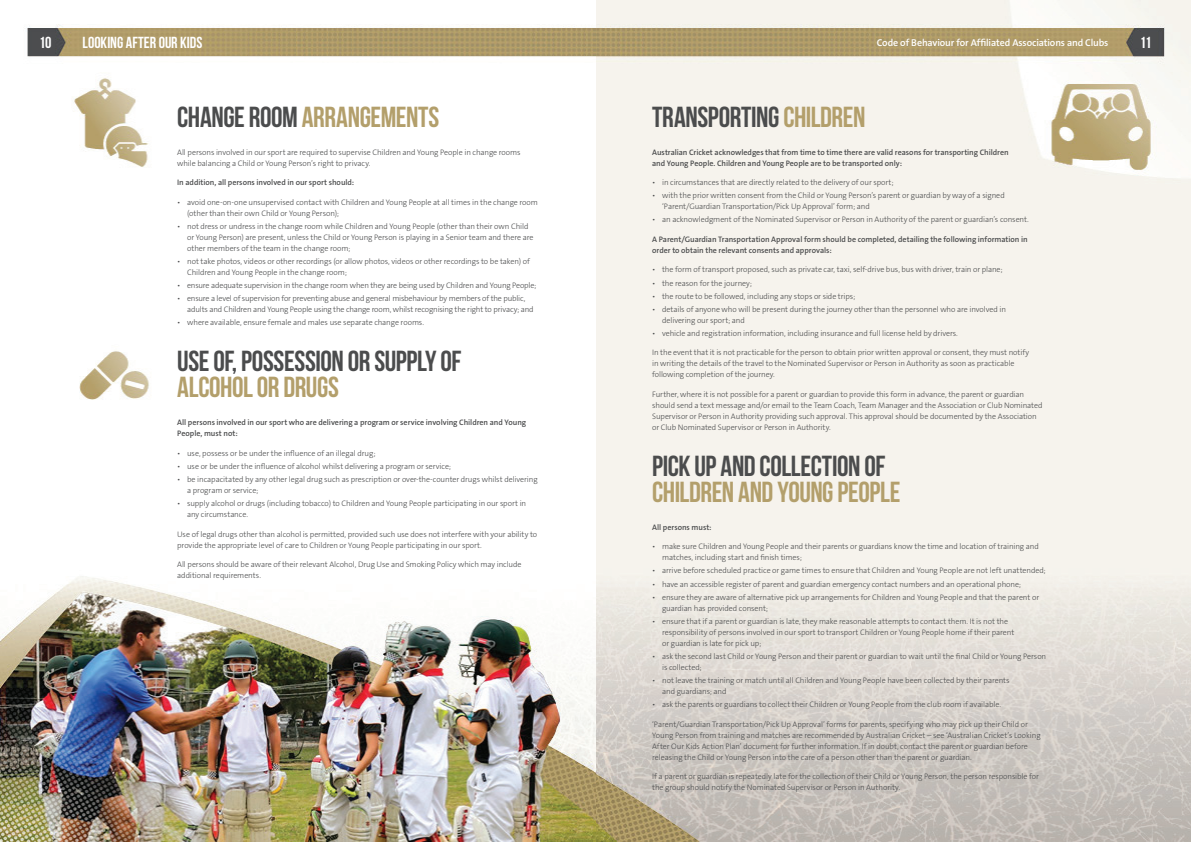
<style>
.page{position:relative;width:1191px;height:842px;background:#fff}
.page>*{position:absolute;margin:0;border:0;box-sizing:border-box;transform-origin:0 0}
.t1{font:700 29px "Bebas Neue";letter-spacing:-.015em;color:#4b4c4d}
.t2{font:700 29px "Bebas Neue";letter-spacing:-.015em;color:#b39f6b}
.t3{font:700 16px "Bebas Neue";color:#fff}
.t4{font:600 10px "The Sans B6";letter-spacing:-.01em;color:#fff}
.t5{font:300 8px/11px "The Sans B3";letter-spacing:-.01em;color:#4b4c4d}
.t6{font:600 8px/11px "The Sans B6";letter-spacing:-.005em;color:#4b4c4d}
.s1{color:#4b4c4d}
.s2{color:#b39f6b}
</style>
<div class="page">
<img style="left:0;top:0;width:1191px;height:842px">
<h2 class="t3" style="left:39px;top:34px;width:14px">10</h2>
<h2 class="t3" style="left:82px;top:34px;width:121px">LOOKING AFTER OUR KIDS</h2>
<p class="t4" style="left:876px;top:37px;width:233px">Code of Behaviour for Affiliated Associations and Clubs</p>
<h2 class="t3" style="left:1139px;top:34px;width:13px">11</h2>
<h1 class="t2" style="left:177px;top:101px;width:263px"><span class="s1">CHANGE ROOM</span> ARRANGEMENTS</h1>
<p class="t5" style="left:177px;top:147px;width:345px">All persons involved in our sport are required to supervise Children and Young People in change rooms while balancing a Child or Young Person’s right to privacy.</p>
<p class="t6" style="left:177px;top:177px;width:178px">In addition, all persons involved in our sport should:</p>
<p class="t5" style="left:187px;top:197px;width:352px;text-indent:-10px">• avoid one-on-one unsupervised contact with Children and Young People at all times in the change room (other than their own Child or Young Person);</p>
<p class="t5" style="left:187px;top:221px;width:348px;text-indent:-10px">• not dress or undress in the change room while Children and Young People (other than their own Child or Young Person) are present, unless the Child or Young Person is playing in a Senior team and there are other members of the team in the change room;</p>
<p class="t5" style="left:187px;top:256px;width:344px;text-indent:-10px">• not take photos, videos or other recordings (or allow photos, videos or other recordings to be taken) of<br>Children and Young People in the change room;</p>
<p class="t5" style="left:177px;top:280px;width:361px">• ensure adequate supervision in the change room when they are being used by Children and Young People;</p>
<p class="t5" style="left:187px;top:293px;width:348px;text-indent:-10px">• ensure a level of supervision for preventing abuse and general misbehaviour by members ofthe public, adults and Children and Young People using the change room, whilst recognising the right to privacy; and</p>
<p class="t5" style="left:177px;top:317px;width:248px">• where available, ensure female and males use separate change rooms.</p>
<h1 class="t1" style="left:177px;top:345px;width:286px">USE OF, POSSESSION OR SUPPLY OF</h1>
<h1 class="t2" style="left:177px;top:371px;width:163px">ALCOHOL OR DRUGS</h1>
<p class="t6" style="left:177px;top:417px;width:350px">All persons involved in our sport who are delivering a program or service involving Children and Young<br>People, must not:</p>
<p class="t5" style="left:177px;top:448px;width:200px">• use, possess or be under the influence of an illegal drug;</p>
<p class="t5" style="left:177px;top:461px;width:275px">• use or be under the influence of alcohol whilst delivering a program or service;</p>
<p class="t5" style="left:187px;top:474px;width:352px;text-indent:-10px">• be incapacitated by any other legal drug such as prescription or over-the-counter drugs whilst delivering a program or service;</p>
<p class="t5" style="left:187px;top:498px;width:340px;text-indent:-10px">• supply alcohol or drugs (including tobacco) to Children and Young People participating in our sport in any circumstance.</p>
<p class="t5" style="left:177px;top:529px;width:361px">Use of legal drugs other than alcohol is permitted, provided such use does not interfere with your ability to provide the appropriate level of care to Children or Young People participating in our sport.</p>
<p class="t5" style="left:177px;top:559px;width:346px">All persons should be aware of their relevant Alcohol, Drug Use and Smoking Policy which may include additional requirements.</p>
<h1 class="t1" style="left:652px;top:101px;width:215px">TRANSPORTING <span class="s2">CHILDREN</span></h1>
<p class="t6" style="left:652px;top:147px;width:358px">Australian Cricket acknowledges that from time to time there are valid reasons for transporting Children and Young People. Children and Young People are to be transported only:</p>
<p class="t5" style="left:652px;top:177px;width:243px">• in circumstances that are directly related to the delivery of our sport;</p>
<p class="t5" style="left:662px;top:190px;width:344px;text-indent:-10px">• with the prior written consent from the Child or Young Person’s parent or guardian by way of a signed ‘Parent/Guardian Transportation/Pick Up Approval’ form; and</p>
<p class="t5" style="left:652px;top:215px;width:378px">• an acknowledgment of the Nominated Supervisor or Person in Authority of the parent or guardian’s consent.</p>
<p class="t6" style="left:652px;top:234px;width:377px">A Parent/Guardian Transportation Approval form should be completed, detailing the following information in order to obtain the relevant consents and approvals:</p>
<p class="t5" style="left:652px;top:265px;width:352px">• the form of transport proposed, such as private car, taxi, self-drive bus, bus with driver, train or plane;</p>
<p class="t5" style="left:652px;top:278px;width:101px">• the reason for the journey;</p>
<p class="t5" style="left:652px;top:291px;width:205px">• the route to be followed, including any stops or side trips;</p>
<p class="t5" style="left:662px;top:304px;width:345px;text-indent:-10px">• details of anyone who will be present during the journey other than the personnel who are involved in delivering our sport; and</p>
<p class="t5" style="left:652px;top:328px;width:307px">• vehicle and registration information, including insurance and full license held by drivers.</p>
<p class="t5" style="left:652px;top:348px;width:378px">In the event that it is not practicable for the person to obtain prior written approval or consent, they must notify in writing the details of the travel to the Nominated Supervisor or Person in Authority as soon as practicable following completion of the journey.</p>
<p class="t5" style="left:652px;top:389px;width:392px">Further, where it is not possible for a parent or guardian to provide this form in advance, the parent or guardian should send a text message and/or email to the Team Coach, Team Manager and the Association or Club Nominated Supervisor or Person in Authority providing such approval. This approval should be documented by the Association or Club Nominated Supervisor or Person in Authority.</p>
<h1 class="t1" style="left:652px;top:450px;width:235px">PICK UP AND COLLECTION OF</h1>
<h1 class="t2" style="left:652px;top:476px;width:250px">CHILDREN AND YOUNG PEOPLE</h1>
<p class="t6" style="left:652px;top:522px;width:61px">All persons must:</p>
<p class="t5" style="left:662px;top:541px;width:378px;text-indent:-10px">• make sure Children and Young People and their parents or guardians know the time and location of training and matches, including start and finish times;</p>
<p class="t5" style="left:652px;top:566px;width:395px">• arrive before scheduled practice or game times to ensure that Children and Young People are not left unattended;</p>
<p class="t5" style="left:652px;top:579px;width:370px">• have an accessible register of parent and guardian emergency contact numbers and an operational phone;</p>
<p class="t5" style="left:662px;top:592px;width:378px;text-indent:-10px">• ensure they are aware of alternative pick up arrangements for Children and Young People and that the parent or guardian has provided consent;</p>
<p class="t5" style="left:662px;top:616px;width:354px;text-indent:-10px">• ensure that if a parent or guardian is late, they make reasonable attempts to contact them. It is not the responsibility of persons involved in our sport to transport Children or Young People home if their parent or guardian is late for pick up;</p>
<p class="t5" style="left:662px;top:651px;width:385px;text-indent:-10px">• ask the second last Child or Young Person and their parent or guardian to wait until the final Child or Young Person is collected;</p>
<p class="t5" style="left:662px;top:675px;width:349px;text-indent:-10px">• not leave the training or match until all Children and Young People have been collected by their parents and guardians; and</p>
<p class="t5" style="left:652px;top:699px;width:350px">• ask the parents or guardians to collect their Children or Young People from the club room if available.</p>
<p class="t5" style="left:652px;top:719px;width:390px">‘Parent/Guardian Transportation/Pick Up Approval’ forms for parents, specifying who may pick up their Child or Young Person from training and matches are recommended by Australian Cricket – see ‘Australian Cricket’s Looking After Our Kids Action Plan’ document for further information. If in doubt, contact the parent or guardian before releasing the Child or Young Person into the care of a person other than the parent or guardian.</p>
<p class="t5" style="left:652px;top:771px;width:388px">If a parent or guardian is repeatedly late for the collection of their Child or Young Person, the person responsible for the group should notify the Nominated Supervisor or Person in Authority.</p>
</div>
